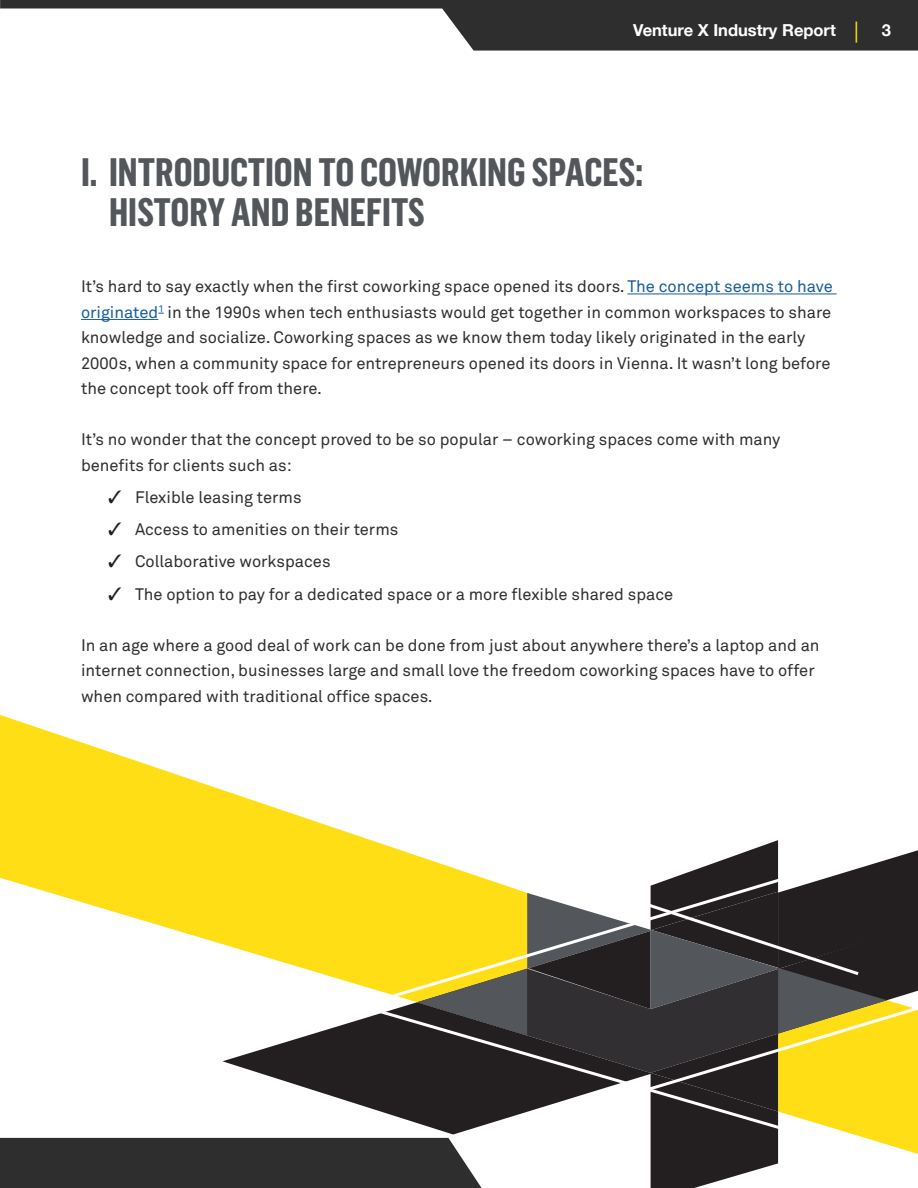
<style>
.page{position:relative;width:918px;height:1188px;background:#fff}
.page>*{position:absolute;margin:0;border:0;box-sizing:border-box;transform-origin:0 0}
.t1{font:700 39px/40.5px "Flama Condensed";color:#53565a}
.t2{font:16.5px/25.5px "Akkurat Pro";color:#2f2e2e}
.t3{font:700 16.5px "Helvetica Neue";color:#fff}
.s1{font-weight:400;font-size:21px;color:#ffde15}
.s2{color:#175d9e}
.s3{color:#231f20}
</style>
<div class="page">
<svg style="left:0;top:0;width:918px;height:51px;fill:#2f2e2e"></svg>
<hr style="left:627px;top:294px;width:210px;height:1px;background:#175d9e">
<hr style="left:81px;top:319px;width:77px;height:1px;background:#175d9e">
<svg style="left:0;top:715px;width:344px;height:125px"></svg>
<div style="left:102px;top:831px;width:269px;height:9px;background:#ffde15"></div>
<svg style="left:0;top:840px;width:918px;height:348px"></svg>
<p class="t3" style="left:633px;top:18px;width:227px">Venture X Industry Report <span class="s1">|</span></p>
<p class="t3" style="left:882px;top:18px;width:11px">3</p>
<p class="t1" style="left:109px;top:150px;width:536px;text-indent:-28px">I. INTRODUCTION TO COWORKING SPACES:<br>HISTORY AND BENEFITS</p>
<p class="t2" style="left:81px;top:274px;width:753px">It’s hard to say exactly when the first coworking space opened its doors. <span class="s2">The concept seems to have originated</span><sup>1</sup> in the 1990s when tech enthusiasts would get together in common workspaces to share knowledge and socialize. Coworking spaces as we know them today likely originated in the early 2000s, when a community space for entrepreneurs opened its doors in Vienna. It wasn’t long before the concept took off from there.</p>
<p class="t2" style="left:81px;top:427px;width:701px">It’s no wonder that the concept proved to be so popular – coworking spaces come with many benefits for clients such as:</p>
<p class="t2" style="left:108px;top:485px;width:195px"><span class="s3">✓</span> Flexible leasing terms</p>
<p class="t2" style="left:108px;top:517px;width:292px"><span class="s3">✓</span> Access to amenities on their terms</p>
<p class="t2" style="left:108px;top:549px;width:224px"><span class="s3">✓</span> Collaborative workspaces</p>
<p class="t2" style="left:108px;top:582px;width:567px"><span class="s3">✓</span> The option to pay for a dedicated space or a more flexible shared space</p>
<p class="t2" style="left:81px;top:633px;width:740px">In an age where a good deal of work can be done from just about anywhere there’s a laptop and an internet connection, businesses large and small love the freedom coworking spaces have to offer when compared with traditional office spaces.</p>
</div>
